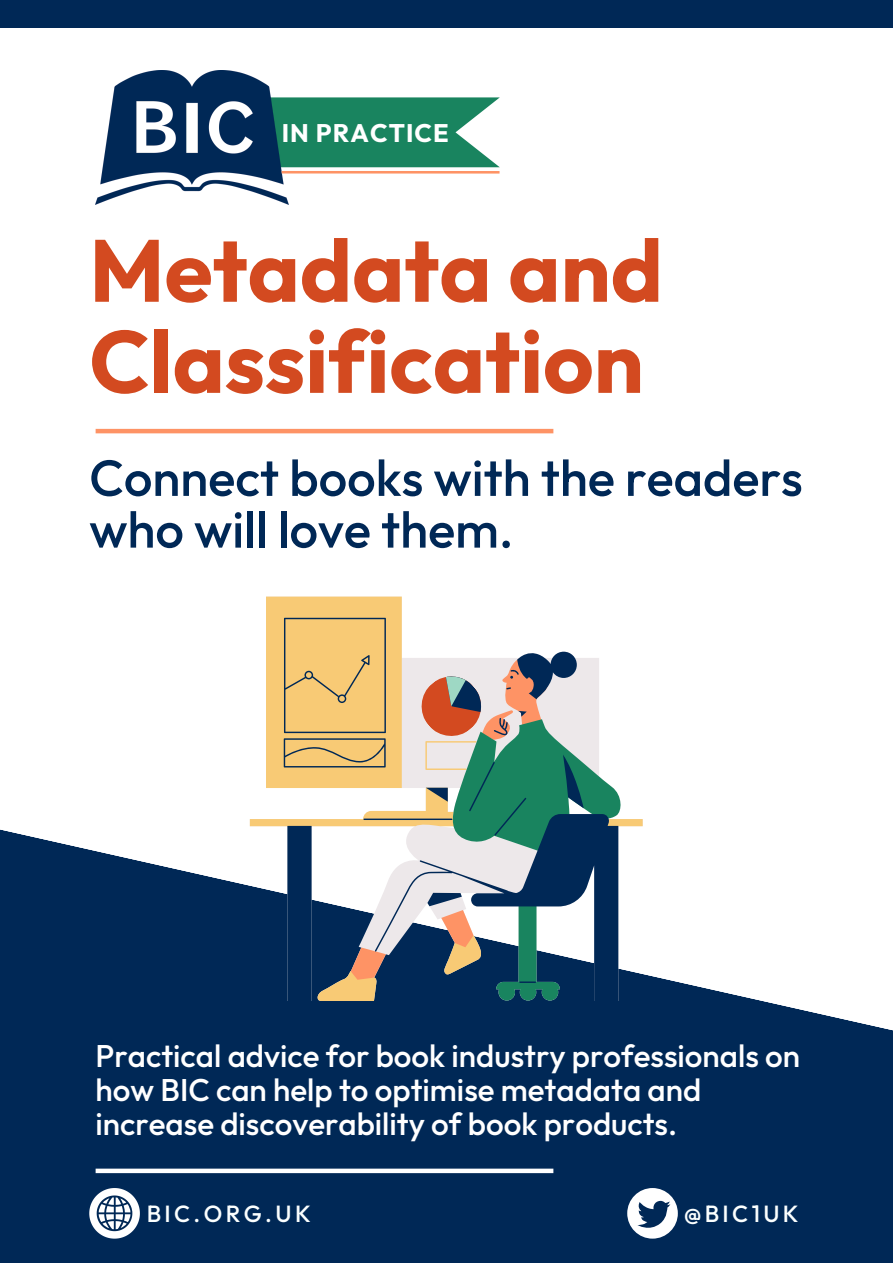
<style>
.page{position:relative;width:893px;height:1264px;background:#fff}
.page>*{position:absolute;margin:0;border:0;box-sizing:border-box;transform-origin:0 0}
.t1{font:700 87.75px/91.1px "Outfit";color:#d34a20}
.t2{font:500 50.7px/51.8px "Outfit";color:#002856}
.t3{font:500 31.35px/33.9px "Outfit";color:#fff}
.t4{font:700 25.35px "Outfit";letter-spacing:.04em;color:#fff}
.t5{font:500 23.4px "Outfit";letter-spacing:.145em;color:#fbffff}
</style>
<div class="page">
<svg style="left:0;top:819px;width:892px;height:443px;fill:#002856"></svg>
<svg style="left:288px;top:97px;width:211px;height:77px;background:#3e9777"></svg>
<img style="left:96px;top:71px;width:192px;height:133px">
<hr style="left:281px;top:171px;width:218px;height:2px;background:#fe9365">
<hr style="left:96px;top:429px;width:457px;height:4px;background:#fe9365">
<div style="left:96px;top:1168px;width:457px;height:5px;background:#fff"></div>
<svg style="left:89px;top:1187px;width:51px;height:51px"></svg>
<svg style="left:627px;top:1187px;width:50px;height:51px"></svg>
<div style="left:0;top:0;width:892px;height:28px;background:#002856"></div>
<svg style="left:250px;top:596px;width:392px;height:405px"></svg>
<svg style="left:618px;top:719px;width:4px;height:281px"></svg>
<svg style="left:284px;top:617px;width:334px;height:384px"></svg>
<svg style="left:409px;top:664px;width:84px;height:84px;background:#c9a89e"></svg>
<p class="t4" style="left:281px;top:117px;width:169px">IN PRACTICE</p>
<p class="t1" style="left:89px;top:224px;width:575px">Metadata and<br>Classification</p>
<p class="t2" style="left:89px;top:451px;width:715px">Connect books with the readers who will love them.</p>
<p class="t3" style="left:96px;top:1038px;width:706px">Practical advice for book industry professionals on how BIC can help to optimise metadata and increase discoverability of book products.</p>
<p class="t5" style="left:147px;top:1198px;width:165px">BIC.ORG.UK</p>
<p class="t5" style="left:684px;top:1198px;width:116px">@BIC1UK</p>
</div>
